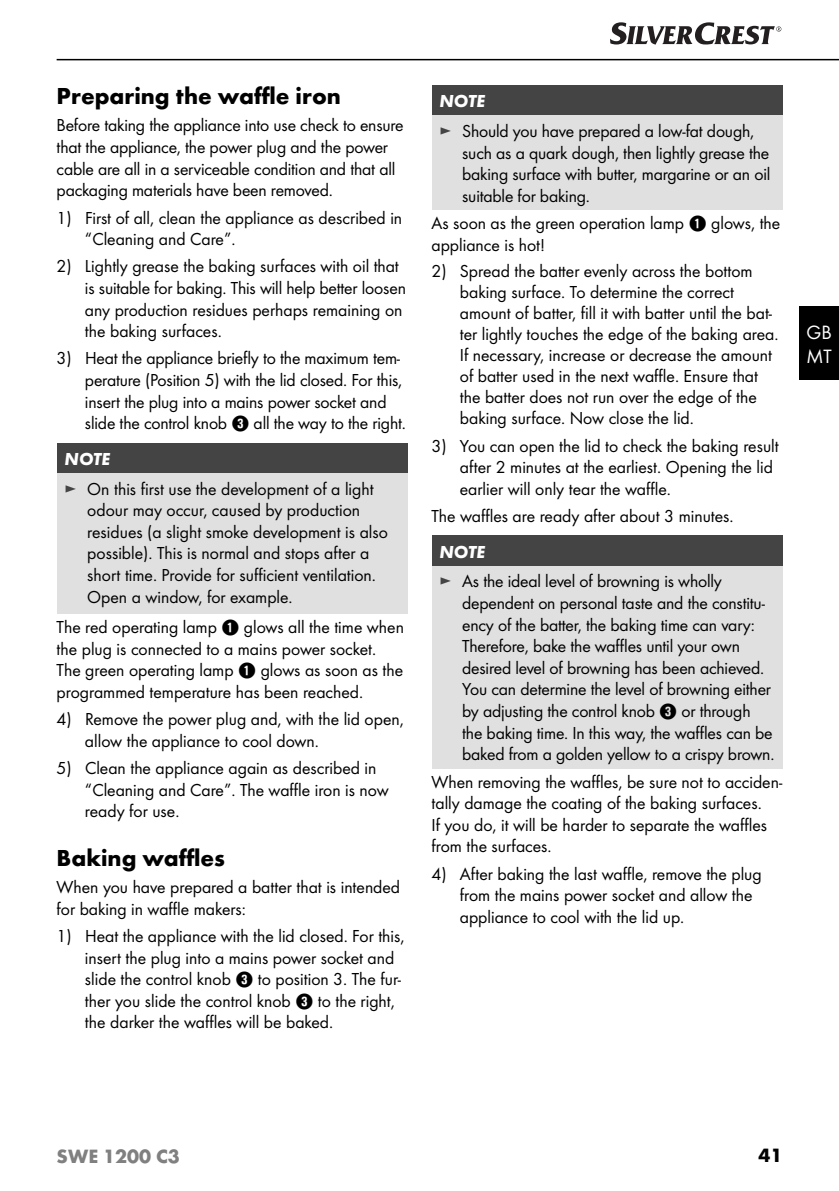
<style>
.page{position:relative;width:839px;height:1191px;background:#fff}
.page>*{position:absolute;margin:0;border:0;box-sizing:border-box;transform-origin:0 0}
.t1{font:700 24px "Futura";color:#000}
.t2{font:700 20px "Futura";color:#808080}
.t3{font:20px/24px "Futura Boo";color:#fff}
.t4{font:700 20px "Futura";color:#000}
.t5{font:18px/21.6px "Futura Boo";color:#000}
.t6{font:italic 700 18px "Futura";color:#fff}
.s1{font-family:"Hako PI Nummern"}
.s2{color:#444}
</style>
<div class="page">
<hr style="left:57px;top:59px;width:782px;height:1px;background:#000">
<div style="left:799px;top:306px;width:40px;height:74px;background:#000"></div>
<svg style="left:610px;top:22px;width:171px;height:23px"></svg>
<div style="left:57px;top:443px;width:351px;height:30px;background:#444"></div>
<div style="left:57px;top:473px;width:351px;height:141px;background:#e0e0e0"></div>
<div style="left:431px;top:85px;width:351px;height:30px;background:#444"></div>
<div style="left:431px;top:115px;width:351px;height:95px;background:#e0e0e0"></div>
<div style="left:431px;top:536px;width:351px;height:30px;background:#444"></div>
<div style="left:431px;top:566px;width:351px;height:202px;background:#e0e0e0"></div>
<h1 class="t1" style="left:57px;top:86px;width:286px">Preparing the waffle iron</h1>
<p class="t5" style="left:57px;top:116px;width:349px">Before taking the appliance into use check to ensure that the appliance, the power plug and the power cable are all in a serviceable condition and that all packaging materials have been removed.</p>
<p class="t5" style="left:85px;top:208px;width:319px;text-indent:-28px">1) First of all, clean the appliance as described in “Cleaning and Care”.</p>
<p class="t5" style="left:85px;top:257px;width:323px;text-indent:-28px">2) Lightly grease the baking surfaces with oil that is suitable for baking. This will help better loosen any production residues perhaps remaining on the baking surfaces.</p>
<p class="t5" style="left:85px;top:349px;width:322px;text-indent:-28px">3) Heat the appliance briefly to the maximum tem&shy;perature (Position 5) with the lid closed. For this, insert the plug into a mains power socket and slide the control knob <span class="s1">3</span> all the way to the right.</p>
<p class="t6" style="left:65px;top:452px;width:47px">NOTE</p>
<p class="t5" style="left:87px;top:479px;width:302px;text-indent:-23px"><span class="s2">►</span> On this first use the development of a light odour may occur, caused by production residues (a slight smoke development is also possible). This is normal and stops after a short time. Provide for sufficient ventilation.<br>Open a window, for example.</p>
<p class="t5" style="left:57px;top:617px;width:349px">The red operating lamp <span class="s1">1</span> glows all the time when the plug is connected to a mains power socket.<br>The green operating lamp <span class="s1">1</span> glows as soon as the programmed temperature has been reached.</p>
<p class="t5" style="left:85px;top:710px;width:320px;text-indent:-28px">4) Remove the power plug and, with the lid open, allow the appliance to cool down.</p>
<p class="t5" style="left:85px;top:758px;width:305px;text-indent:-28px">5) Clean the appliance again as described in “Cleaning and Care”. The waffle iron is now ready for use.</p>
<h1 class="t1" style="left:57px;top:848px;width:170px">Baking waffles</h1>
<p class="t5" style="left:57px;top:878px;width:345px">When you have prepared a batter that is intended for baking in waffle makers:</p>
<p class="t5" style="left:85px;top:926px;width:321px;text-indent:-28px">1) H eat the appliance with the lid closed. For this, insert the plug into a mains power socket and slide the control knob <span class="s1">3</span> to position 3. The fur&shy;ther you slide the control knob <span class="s1">3</span> to the right, the darker the waffles will be baked.</p>
<p class="t6" style="left:439px;top:94px;width:47px">NOTE</p>
<p class="t5" style="left:462px;top:121px;width:310px;text-indent:-23px"><span class="s2">►</span> Should you have prepared a low-fat dough, such as a quark dough, then lightly grease the baking surface with butter, margarine or an oil suitable for baking.</p>
<p class="t5" style="left:431px;top:214px;width:350px">As soon as the green operation lamp <span class="s1">1</span> glows, the appliance is hot!</p>
<p class="t5" style="left:460px;top:262px;width:320px;line-height:21px;text-indent:-28px">2) Spread the batter evenly across the bottom baking surface. To determine the correct amount of batter, fill it with batter until the bat&shy;ter lightly touches the edge of the baking area.<br>If necessary, increase or decrease the amount of batter used in the next waffle. Ensure that the batter does not run over the edge of the baking surface. Now close the lid.</p>
<p class="t5" style="left:460px;top:436px;width:320px;text-indent:-28px">3) You can open the lid to check the baking result after 2 minutes at the earliest. Opening the lid earlier will only tear the waffle.</p>
<p class="t5" style="left:431px;top:507px;width:304px">The waffles are ready after about 3 minutes.</p>
<p class="t6" style="left:439px;top:545px;width:47px">NOTE</p>
<p class="t5" style="left:462px;top:572px;width:314px;text-indent:-23px"><span class="s2">►</span> As the ideal level of browning is wholly dependent on personal taste and the constitu&shy;ency of the batter, the baking time can vary:<br>Therefore, bake the waffles until your own desired level of browning has been achieved.<br>You can determine the level of browning either by adjusting the control knob <span class="s1">3</span> or through the baking time. In this way, the waffles can be baked from a golden yellow to a crispy brown.</p>
<p class="t5" style="left:431px;top:772px;width:352px">When removing the waffles, be sure not to acciden&shy;tally damage the coating of the baking surfaces.<br>If you do, it will be harder to separate the waffles from the surfaces.</p>
<p class="t5" style="left:460px;top:864px;width:303px;text-indent:-28px">4) After baking the last waffle, remove the plug from the mains power socket and allow the appliance to cool with the lid up.</p>
<p class="t3" style="left:807px;top:321px;width:27px">GB<br>MT</p>
<p class="t2" style="left:57px;top:1147px;width:125px">SWE 1200 C3</p>
<p class="t4" style="left:759px;top:1147px;width:25px">41</p>
</div>
